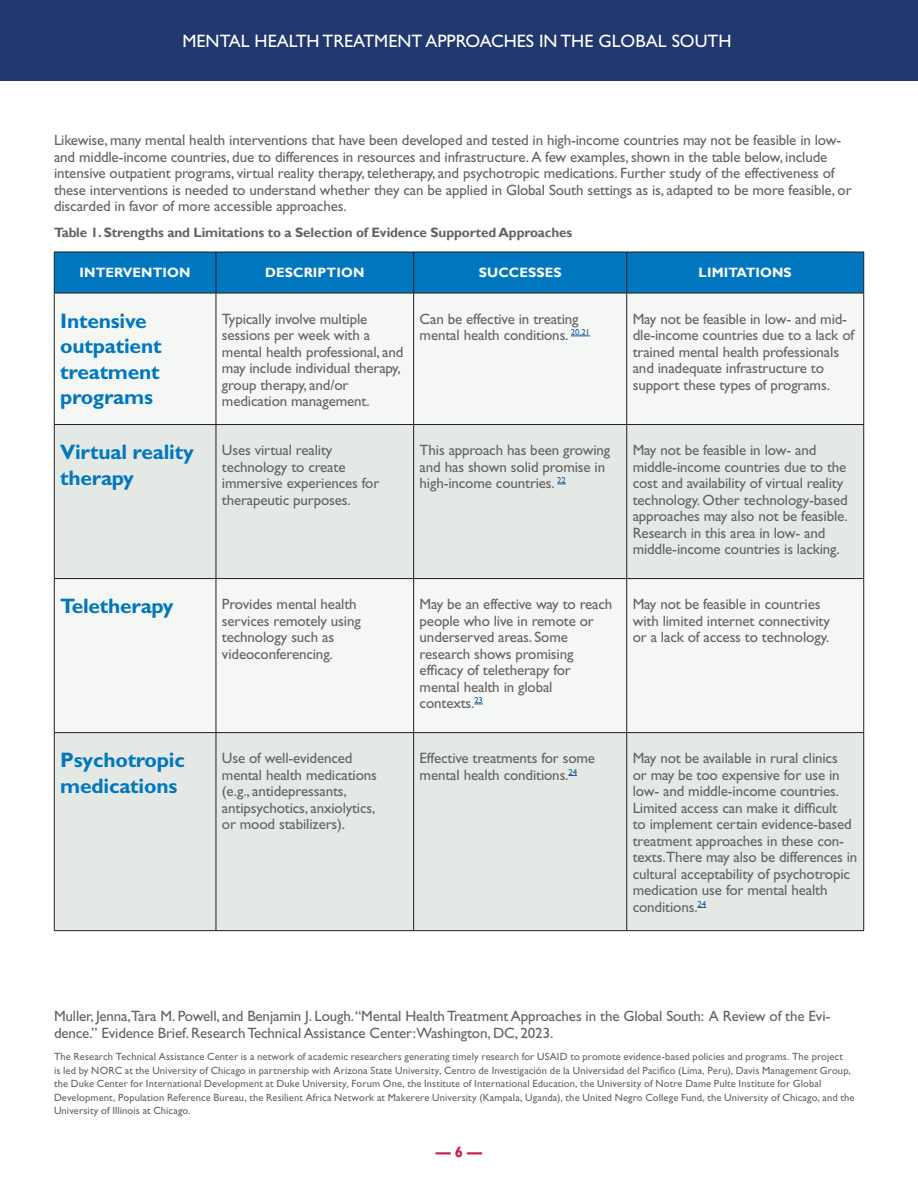
<style>
.page{position:relative;width:918px;height:1188px;background:#fff}
.page>*{position:absolute;margin:0;border:0;box-sizing:border-box;transform-origin:0 0}
.table-rowbold{font:700 21px/25.5px "Gill Sans Std";letter-spacing:-.01em;color:#0077bf}
.t1{font:18px "Gill Sans Std";color:#fff}
.text_spafter{font:15px/16.5px "Gill Sans Std";letter-spacing:-.01em;color:#646463}
.text{font:15px/16.5px "Gill Sans Std";letter-spacing:-.01em;color:#646463}
.t2{font:700 15px "Gill Sans";color:#d01c48}
.Table-title{font:700 13.5px "Gill Sans";letter-spacing:-.01em;color:#646463}
.table-head{font:700 13.5px "Gill Sans";letter-spacing:.01em;color:#fff}
.disclaimer_text{font:10.5px/13.5px "Gill Sans Std";letter-spacing:.01em;color:#646463}
</style>
<div class="page">
<div style="left:55px;top:253px;width:808px;height:40px;background:#0077bf"></div>
<svg style="left:55px;top:425px;width:808px;height:505px;fill:#e5e9e5"></svg>
<hr style="left:54px;top:252px;width:162px;height:1px;background:#231f20">
<hr style="left:54px;top:252px;width:1px;height:41px;background:#231f20">
<hr style="left:216px;top:252px;width:198px;height:1px;background:#231f20">
<hr style="left:216px;top:252px;width:1px;height:41px;background:#231f20">
<hr style="left:414px;top:252px;width:213px;height:1px;background:#231f20">
<hr style="left:413px;top:252px;width:1px;height:41px;background:#231f20">
<hr style="left:627px;top:252px;width:237px;height:1px;background:#231f20">
<hr style="left:626px;top:252px;width:1px;height:41px;background:#231f20">
<hr style="left:863px;top:252px;width:1px;height:41px;background:#231f20">
<hr style="left:54px;top:293px;width:162px;height:1px;background:#231f20">
<hr style="left:216px;top:293px;width:198px;height:1px;background:#231f20">
<hr style="left:414px;top:293px;width:213px;height:1px;background:#231f20">
<hr style="left:627px;top:293px;width:237px;height:1px;background:#231f20">
<hr style="left:54px;top:293px;width:1px;height:131px;background:#231f20">
<hr style="left:216px;top:293px;width:1px;height:131px;background:#231f20">
<hr style="left:413px;top:293px;width:1px;height:131px;background:#231f20">
<hr style="left:626px;top:293px;width:1px;height:131px;background:#231f20">
<hr style="left:863px;top:293px;width:1px;height:131px;background:#231f20">
<hr style="left:54px;top:424px;width:162px;height:1px;background:#231f20">
<hr style="left:54px;top:425px;width:1px;height:153px;background:#231f20">
<hr style="left:216px;top:424px;width:198px;height:1px;background:#231f20">
<hr style="left:216px;top:425px;width:1px;height:153px;background:#231f20">
<hr style="left:414px;top:424px;width:213px;height:1px;background:#231f20">
<hr style="left:413px;top:425px;width:1px;height:153px;background:#231f20">
<hr style="left:627px;top:424px;width:237px;height:1px;background:#231f20">
<hr style="left:626px;top:425px;width:1px;height:153px;background:#231f20">
<hr style="left:863px;top:425px;width:1px;height:153px;background:#231f20">
<hr style="left:54px;top:578px;width:162px;height:1px;background:#231f20">
<hr style="left:54px;top:579px;width:1px;height:153px;background:#231f20">
<hr style="left:216px;top:578px;width:198px;height:1px;background:#231f20">
<hr style="left:216px;top:579px;width:1px;height:153px;background:#231f20">
<hr style="left:414px;top:578px;width:213px;height:1px;background:#231f20">
<hr style="left:413px;top:579px;width:1px;height:153px;background:#231f20">
<hr style="left:627px;top:578px;width:237px;height:1px;background:#231f20">
<hr style="left:626px;top:579px;width:1px;height:153px;background:#231f20">
<hr style="left:863px;top:579px;width:1px;height:153px;background:#231f20">
<hr style="left:54px;top:732px;width:162px;height:1px;background:#231f20">
<hr style="left:54px;top:733px;width:1px;height:197px;background:#231f20">
<hr style="left:216px;top:732px;width:198px;height:1px;background:#231f20">
<hr style="left:216px;top:733px;width:1px;height:197px;background:#231f20">
<hr style="left:414px;top:732px;width:213px;height:1px;background:#231f20">
<hr style="left:413px;top:733px;width:1px;height:197px;background:#231f20">
<hr style="left:627px;top:732px;width:237px;height:1px;background:#231f20">
<hr style="left:626px;top:733px;width:1px;height:197px;background:#231f20">
<hr style="left:863px;top:733px;width:1px;height:197px;background:#231f20">
<hr style="left:54px;top:930px;width:162px;height:1px;background:#231f20">
<hr style="left:216px;top:930px;width:198px;height:1px;background:#231f20">
<hr style="left:414px;top:930px;width:213px;height:1px;background:#231f20">
<hr style="left:627px;top:930px;width:237px;height:1px;background:#231f20">
<svg style="left:571px;top:336px;width:19px;height:1px"></svg>
<div style="left:0;top:0;width:918px;height:81px;background:#21386f"></div>
<p class="t1" style="left:183px;top:30px;width:550px">MENTAL HEALTH TREATMENT APPROACHES IN THE GLOBAL SOUTH</p>
<p class="text" style="left:54px;top:132px;width:799px">Likewise, many mental health interventions that have been developed and tested in high-income countries may not be feasible in low&shy;and middle-income countries, due to differences in resources and infrastructure. A few examples, shown in the table below, include intensive outpatient programs, virtual reality therapy, teletherapy, and psychotropic medications. Further study of the effectiveness of these interventions is needed to understand whether they can be applied in Global South settings as is, adapted to be more feasible, or discarded in favor of more accessible approaches.</p>
<p class="Table-title" style="left:54px;top:224px;width:520px">Table 1. Strengths and Limitations to a Selection of Evidence Supported Approaches</p>
<p class="table-head" style="left:80px;top:264px;width:113px">INTERVENTION</p>
<p class="table-head" style="left:265px;top:264px;width:101px">DESCRIPTION</p>
<p class="table-head" style="left:479px;top:264px;width:84px">SUCCESSES</p>
<p class="table-head" style="left:699px;top:264px;width:95px">LIMITATIONS</p>
<p class="table-rowbold" style="left:60px;top:308px;width:103px">Intensive outpatient treatment programs</p>
<p class="text_spafter" style="left:222px;top:310px;width:183px">Typically involve multiple sessions per week with a mental health professional, and may include individual therapy, group therapy, and/or medication management.</p>
<p class="text_spafter" style="left:420px;top:310px;width:172px">Can be effective in treating mental health conditions. <sup>20,21</sup></p>
<p class="text_spafter" style="left:633px;top:310px;width:223px">May not be feasible in low- and mid&shy;dle-income countries due to a lack of trained mental health professionals and inadequate infrastructure to support these types of programs.</p>
<p class="table-rowbold" style="left:60px;top:439px;width:135px">Virtual reality therapy</p>
<p class="text_spafter" style="left:222px;top:442px;width:159px">Uses virtual reality technology to create immersive experiences for therapeutic purposes.</p>
<p class="text_spafter" style="left:420px;top:442px;width:192px">This approach has been growing and has shown solid promise in high-income countries. <sup>22</sup></p>
<p class="text_spafter" style="left:633px;top:442px;width:217px">May not be feasible in low- and middle-income countries due to the cost and availability of virtual reality technology. Other technology-based approaches may also not be feasible.<br>Research in this area in low- and middle-income countries is lacking.</p>
<p class="table-rowbold" style="left:60px;top:593px;width:115px">Teletherapy</p>
<p class="text_spafter" style="left:222px;top:596px;width:140px">Provides mental health services remotely using technology such as videoconferencing.</p>
<p class="text_spafter" style="left:420px;top:596px;width:194px">May be an effective way to reach people who live in remote or underserved areas. Some research shows promising efficacy of teletherapy for mental health in global contexts.<sup>23</sup></p>
<p class="text_spafter" style="left:633px;top:596px;width:199px">May not be feasible in countries with limited internet connectivity or a lack of access to technology.</p>
<p class="table-rowbold" style="left:60px;top:747px;width:126px">Psychotropic medications</p>
<p class="text_spafter" style="left:222px;top:750px;width:157px">Use of well-evidenced mental health medications (e.g., antidepressants, antipsychotics, anxiolytics, or mood stabilizers).</p>
<p class="text_spafter" style="left:420px;top:750px;width:177px">Effective treatments for some mental health conditions.<sup>24</sup></p>
<p class="text_spafter" style="left:633px;top:750px;width:226px">May not be available in rural clinics<br>or may be too expensive for use in low- and middle-income countries.<br>Limited access can make it difficult<br>to implement certain evidence-based treatment approaches in these con&shy;texts.There may also be differences in cultural acceptability of psychotropic medication use for mental health conditions.<sup>24</sup></p>
<p class="text" style="left:54px;top:1008px;width:778px">Muller, Jenna,Tara M. Powell, and Benjamin J. Lough.“Mental Health Treatment Approaches in the Global South: A Review of the Evi&shy;dence.” Evidence Brief. Research Technical Assistance Center:Washington, DC, 2023.</p>
<p class="disclaimer_text" style="left:54px;top:1050px;width:802px">The Research Technical Assistance Center is a network of academic researchers generating timely research for USAID to promote evidence-based policies and programs. The project<br>is led by NORC at the University of Chicago in partnership with Arizona State University, Centro de Investigación de la Universidad del Pacifico (Lima, Peru), Davis Management Group, the Duke Center for International Development at Duke University, Forum One, the Institute of International Education, the University of Notre Dame Pulte Institute for Global Development, Population Reference Bureau, the Resilient Africa Network at Makerere University (Kampala, Uganda), the United Negro College Fund, the University of Chicago, and the University of Illinois at Chicago.</p>
<p class="t2" style="left:436px;top:1143px;width:48px">— 6 —</p>
</div>
